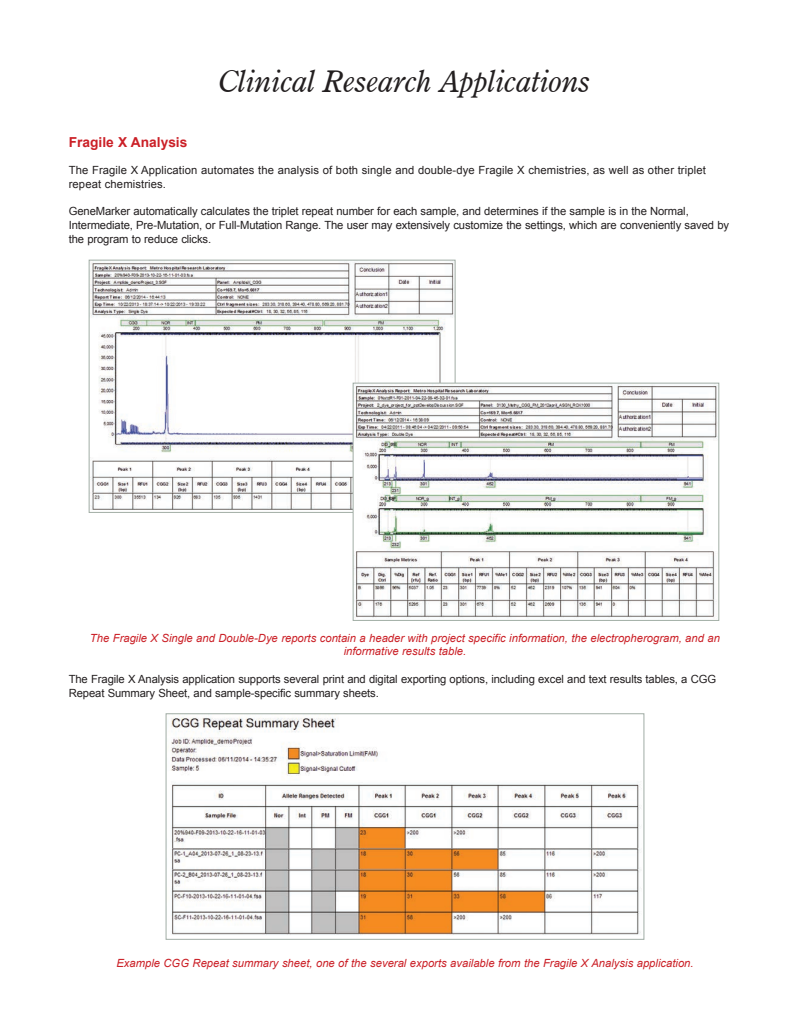
<style>
.page{position:relative;width:810px;height:1035px;background:#fff}
.page>*{position:absolute;margin:0;border:0;box-sizing:border-box;transform-origin:0 0}
.t1{font:italic 30px "Century Oldstyle BT";color:#231f20}
.t2{font:700 13.75px "Arial";color:#cb2027}
.t3{font:11.25px/13.8px "Arial";letter-spacing:-.01em;color:#231f20}
.t4{font:italic 11.25px/13.8px "Arial";color:#cb2027;text-align:center}
.t5{font:11.25px/13.8px "Arial";letter-spacing:.01em;color:#231f20}
</style>
<div class="page">
<img style="left:91px;top:262px;width:362px;height:249px">
<div style="left:89px;top:260px;width:366px;height:253px;border:1px solid #a1ada5"></div>
<img style="left:355px;top:385px;width:362px;height:233px">
<div style="left:353px;top:383px;width:366px;height:238px;border:1px solid #a1ada5"></div>
<img style="left:170px;top:715px;width:471px;height:220px">
<div style="left:166px;top:713px;width:478px;height:227px;border:1px solid #a1ada5"></div>
<p class="t1" style="left:219px;top:63px;width:374px">Clinical Research Applications</p>
<p class="t2" style="left:69px;top:132px;width:120px">Fragile X Analysis</p>
<p class="t5" style="left:69px;top:163px;width:639px">The Fragile X Application automates the analysis of both single and double-dye Fragile X chemistries, as well as other triplet repeat chemistries.</p>
<p class="t3" style="left:69px;top:204px;width:662px">GeneMarker automatically calculates the triplet repeat number for each sample, and determines if the sample is in the Normal,<br>Intermediate, Pre-Mutation, or Full-Mutation Range. The user may extensively customize the settings, which are conveniently saved by the program to reduce clicks.</p>
<p class="t4" style="left:90px;top:631px;width:632px">The Fragile X Single and Double-Dye reports contain a header with project specific information, the electropherogram, and an informative results table.</p>
<p class="t3" style="left:69px;top:672px;width:649px">The Fragile X Analysis application supports several print and digital exporting options, including excel and text results tables, a CGG<br>Repeat Summary Sheet, and sample-specific summary sheets.</p>
<p class="t4" style="left:116px;top:956px;width:579px">Example CGG Repeat summary sheet, one of the several exports available from the Fragile X Analysis application.</p>
</div>
